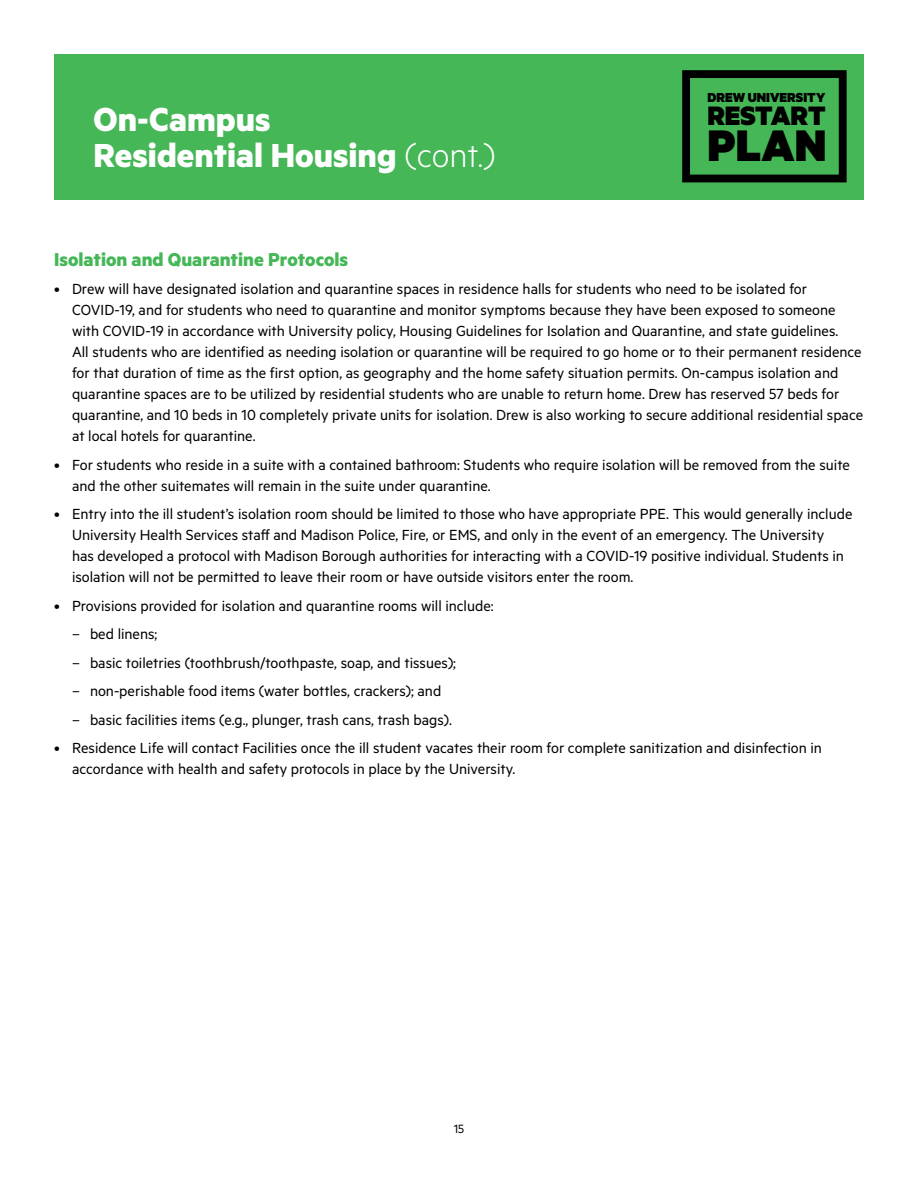
<style>
.page{position:relative;width:918px;height:1188px;background:#fff}
.page>*{position:absolute;margin:0;border:0;box-sizing:border-box;transform-origin:0 0}
.t1{font:900 49.8px "Metric";color:#000}
.t2{font:700 37.5px/36px "Metric";color:#fff}
.t3{font:900 30px "Metric";color:#000}
.t4{font:700 21px "Metric";color:#45b757}
.t5{font:16.5px/21px "Metric";color:#000}
.t6{font:900 14.7px "Metric";color:#000}
.t7{font:13.5px "Metric";color:#000}
.s1{font-weight:300}
</style>
<div class="page">
<div style="left:54px;top:54px;width:810px;height:146px;background:#45b757"></div>
<div style="left:682px;top:70px;width:165px;height:112px;border:8px solid #000"></div>
<h2 class="t2" style="left:94px;top:100px;width:403px">On-Campus<br>Residential Housing <span class="s1">(cont.)</span></h2>
<p class="t6" style="left:707px;top:88px;width:119px">DREW UNIVERSITY</p>
<h3 class="t3" style="left:707px;top:97px;width:120px">RESTART</h3>
<h1 class="t1" style="left:707px;top:114px;width:121px">PLAN</h1>
<p class="t4" style="left:54px;top:246px;width:296px">Isolation and Quarantine Protocols</p>
<p class="t5" style="left:72px;top:278px;width:793px;text-indent:-18px">• Drew will have designated isolation and quarantine spaces in residence halls for students who need to be isolated for COVID-19, and for students who need to quarantine and monitor symptoms because they have been exposed to someone with COVID-19 in accordance with University policy, Housing Guidelines for Isolation and Quarantine, and state guidelines.<br>All students who are identified as needing isolation or quarantine will be required to go home or to their permanent residence for that duration of time as the first option, as geography and the home safety situation permits. On-campus isolation and quarantine spaces are to be utilized by residential students who are unable to return home. Drew has reserved 57 beds for quarantine, and 10 beds in 10 completely private units for isolation. Drew is also working to secure additional residential space at local hotels for quarantine.</p>
<p class="t5" style="left:72px;top:453px;width:779px;text-indent:-18px">• For students who reside in a suite with a contained bathroom: Students who require isolation will be removed from the suite and the other suitemates will remain in the suite under quarantine.</p>
<p class="t5" style="left:72px;top:503px;width:782px;text-indent:-18px">• Entry into the ill student’s isolation room should be limited to those who have appropriate PPE. This would generally include University Health Services staff and Madison Police, Fire, or EMS, and only in the event of an emergency. The University<br>has developed a protocol with Madison Borough authorities for interacting with a COVID-19 positive individual. Students in isolation will not be permitted to leave their room or have outside visitors enter the room.</p>
<p class="t5" style="left:54px;top:594px;width:441px">• Provisions provided for isolation and quarantine rooms will include:</p>
<p class="t5" style="left:72px;top:623px;width:87px">– bed linens;</p>
<p class="t5" style="left:72px;top:651px;width:386px">– basic toiletries (toothbrush/toothpaste, soap, and tissues);</p>
<p class="t5" style="left:72px;top:680px;width:371px">– non-perishable food items (water bottles, crackers); and</p>
<p class="t5" style="left:72px;top:708px;width:381px">– basic facilities items (e.g., plunger, trash cans, trash bags).</p>
<p class="t5" style="left:72px;top:737px;width:752px;text-indent:-18px">• Residence Life will contact Facilities once the ill student vacates their room for complete sanitization and disinfection in accordance with health and safety protocols in place by the University.</p>
<p class="t7" style="left:454px;top:1121px;width:12px">15</p>
</div>
